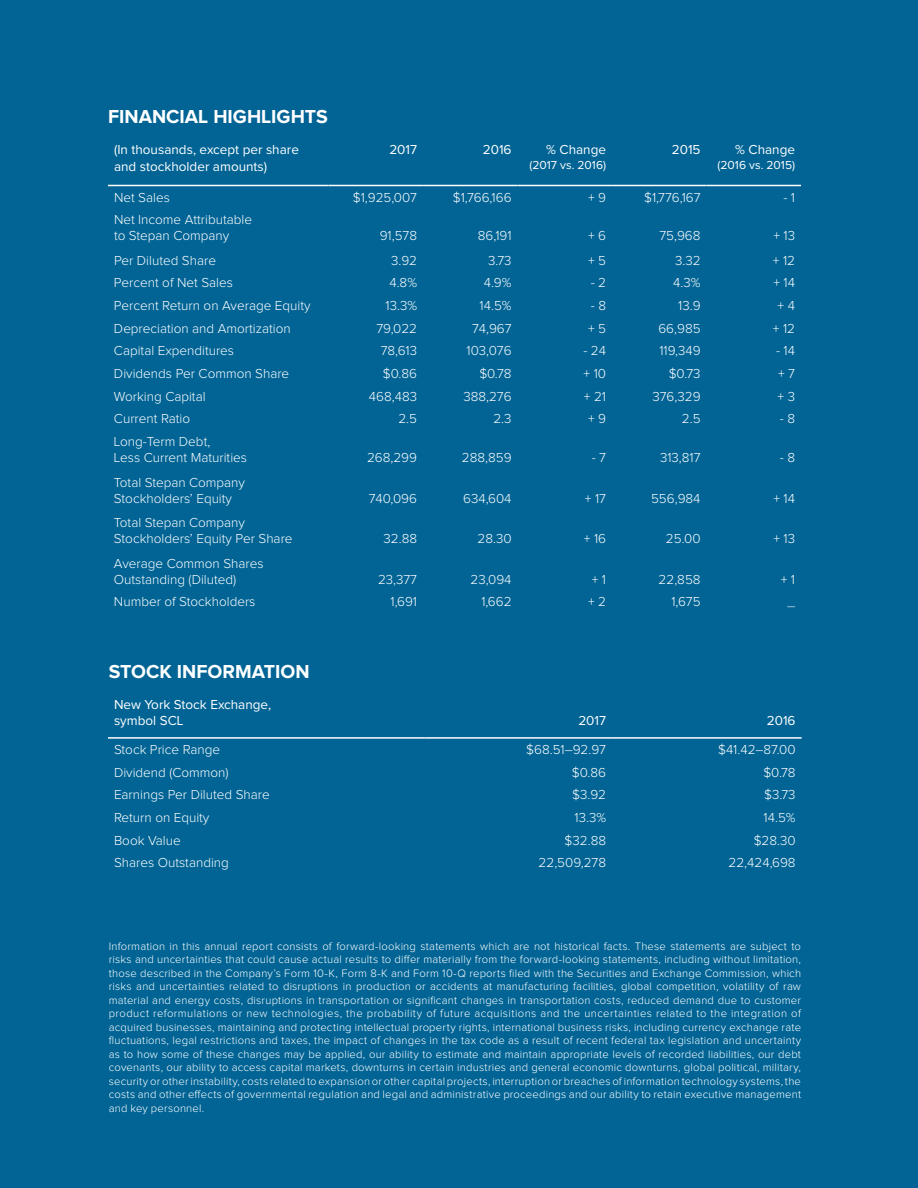
<style>
.page{position:relative;width:918px;height:1188px;background:#016495}
.page>*{position:absolute;margin:0;border:0;box-sizing:border-box;transform-origin:0 0}
.t1{font:700 19.5px "Proxima Nova";color:#fff}
.t2{font:300 13.5px/16.2px "Proxima Nova";color:#fff}
.t3{font:13.5px/16.2px "Proxima Nova";color:#fff}
.t4{font:12px "Proxima Nova";color:#fff}
.t5{font:300 11.25px/13.5px "Proxima Nova";letter-spacing:.015em;color:#fff;text-align:justify}
</style>
<div class="page">
<hr style="left:108px;top:185px;width:221px;height:1px;background:#fff">
<hr style="left:329px;top:185px;width:94px;height:1px;background:#fff">
<hr style="left:423px;top:185px;width:95px;height:1px;background:#fff">
<hr style="left:518px;top:185px;width:94px;height:1px;background:#fff">
<hr style="left:612px;top:185px;width:95px;height:1px;background:#fff">
<hr style="left:707px;top:185px;width:94px;height:1px;background:#fff">
<hr style="left:108px;top:737px;width:317px;height:2px;background:#fff">
<hr style="left:425px;top:737px;width:187px;height:2px;background:#fff">
<hr style="left:612px;top:737px;width:190px;height:2px;background:#fff">
<h1 class="t1" style="left:108px;top:107px;width:221px">FINANCIAL HIGHLIGHTS</h1>
<p class="t3" style="left:114px;top:142px;width:186px">(In thousands, except per share and stockholder amounts)</p>
<p class="t3" style="left:389px;top:142px;width:29px">2017</p>
<p class="t3" style="left:483px;top:142px;width:30px">2016</p>
<p class="t3" style="left:546px;top:142px;width:61px">% Change</p>
<p class="t4" style="left:529px;top:159px;width:78px">(2017 vs. 2016)</p>
<p class="t3" style="left:672px;top:142px;width:30px">2015</p>
<p class="t3" style="left:735px;top:142px;width:61px">% Change</p>
<p class="t4" style="left:718px;top:159px;width:79px">(2016 vs. 2015)</p>
<p class="t2" style="left:114px;top:190px;width:57px">Net Sales</p>
<p class="t2" style="left:353px;top:190px;width:66px">$1,925,007</p>
<p class="t2" style="left:453px;top:190px;width:60px">$1,766,166</p>
<p class="t2" style="left:588px;top:190px;width:20px">+ 9</p>
<p class="t2" style="left:644px;top:190px;width:58px">$1,776,167</p>
<p class="t2" style="left:783px;top:190px;width:13px">- 1</p>
<p class="t2" style="left:114px;top:212px;width:140px">Net Income Attributable to Stepan Company</p>
<p class="t2" style="left:380px;top:228px;width:39px">91,578</p>
<p class="t2" style="left:478px;top:228px;width:35px">86,191</p>
<p class="t2" style="left:588px;top:228px;width:20px">+ 6</p>
<p class="t2" style="left:660px;top:228px;width:43px">75,968</p>
<p class="t2" style="left:773px;top:228px;width:23px">+ 13</p>
<p class="t2" style="left:114px;top:253px;width:104px">Per Diluted Share</p>
<p class="t2" style="left:391px;top:253px;width:28px">3.92</p>
<p class="t2" style="left:488px;top:253px;width:25px">3.73</p>
<p class="t2" style="left:588px;top:253px;width:20px">+ 5</p>
<p class="t2" style="left:675px;top:253px;width:27px">3.32</p>
<p class="t2" style="left:773px;top:253px;width:24px">+ 12</p>
<p class="t2" style="left:114px;top:275px;width:121px">Percent of Net Sales</p>
<p class="t2" style="left:389px;top:275px;width:29px">4.8%</p>
<p class="t2" style="left:484px;top:275px;width:29px">4.9%</p>
<p class="t2" style="left:591px;top:275px;width:17px">- 2</p>
<p class="t2" style="left:673px;top:275px;width:29px">4.3%</p>
<p class="t2" style="left:773px;top:275px;width:23px">+ 14</p>
<p class="t2" style="left:114px;top:298px;width:198px">Percent Return on Average Equity</p>
<p class="t2" style="left:386px;top:298px;width:33px">13.3%</p>
<p class="t2" style="left:480px;top:298px;width:33px">14.5%</p>
<p class="t2" style="left:591px;top:298px;width:17px">- 8</p>
<p class="t2" style="left:678px;top:298px;width:24px">13.9</p>
<p class="t2" style="left:778px;top:298px;width:19px">+ 4</p>
<p class="t2" style="left:114px;top:321px;width:178px">Depreciation and Amortization</p>
<p class="t2" style="left:377px;top:321px;width:42px">79,022</p>
<p class="t2" style="left:472px;top:321px;width:41px">74,967</p>
<p class="t2" style="left:588px;top:321px;width:20px">+ 5</p>
<p class="t2" style="left:658px;top:321px;width:44px">66,985</p>
<p class="t2" style="left:773px;top:321px;width:24px">+ 12</p>
<p class="t2" style="left:114px;top:343px;width:122px">Capital Expenditures</p>
<p class="t2" style="left:381px;top:343px;width:38px">78,613</p>
<p class="t2" style="left:467px;top:343px;width:47px">103,076</p>
<p class="t2" style="left:583px;top:343px;width:24px">- 24</p>
<p class="t2" style="left:659px;top:343px;width:43px">119,349</p>
<p class="t2" style="left:776px;top:343px;width:21px">- 14</p>
<p class="t2" style="left:114px;top:366px;width:177px">Dividends Per Common Share</p>
<p class="t2" style="left:383px;top:366px;width:36px">$0.86</p>
<p class="t2" style="left:479px;top:366px;width:34px">$0.78</p>
<p class="t2" style="left:584px;top:366px;width:24px">+ 10</p>
<p class="t2" style="left:669px;top:366px;width:33px">$0.73</p>
<p class="t2" style="left:778px;top:366px;width:18px">+ 7</p>
<p class="t2" style="left:114px;top:389px;width:93px">Working Capital</p>
<p class="t2" style="left:369px;top:389px;width:50px">468,483</p>
<p class="t2" style="left:463px;top:389px;width:50px">388,276</p>
<p class="t2" style="left:584px;top:389px;width:24px">+ 21</p>
<p class="t2" style="left:653px;top:389px;width:50px">376,329</p>
<p class="t2" style="left:778px;top:389px;width:19px">+ 3</p>
<p class="t2" style="left:114px;top:411px;width:78px">Current Ratio</p>
<p class="t2" style="left:398px;top:411px;width:20px">2.5</p>
<p class="t2" style="left:493px;top:411px;width:20px">2.3</p>
<p class="t2" style="left:588px;top:411px;width:20px">+ 9</p>
<p class="t2" style="left:682px;top:411px;width:20px">2.5</p>
<p class="t2" style="left:780px;top:411px;width:17px">- 8</p>
<p class="t2" style="left:114px;top:434px;width:135px">Long-Term Debt,<br>Less Current Maturities</p>
<p class="t2" style="left:367px;top:450px;width:52px">268,299</p>
<p class="t2" style="left:462px;top:450px;width:51px">288,859</p>
<p class="t2" style="left:592px;top:450px;width:16px">- 7</p>
<p class="t2" style="left:660px;top:450px;width:42px">313,817</p>
<p class="t2" style="left:780px;top:450px;width:17px">- 8</p>
<p class="t2" style="left:114px;top:475px;width:133px">Total Stepan Company<br>Stockholders’ Equity</p>
<p class="t2" style="left:114px;top:515px;width:180px">Total Stepan Company<br>Stockholders’ Equity Per Share</p>
<p class="t2" style="left:114px;top:556px;width:151px">Average Common Shares<br>Outstanding (Diluted)</p>
<p class="t2" style="left:369px;top:491px;width:50px">740,096</p>
<p class="t2" style="left:463px;top:491px;width:50px">634,604</p>
<p class="t2" style="left:585px;top:491px;width:23px">+ 17</p>
<p class="t2" style="left:651px;top:491px;width:51px">556,984</p>
<p class="t2" style="left:773px;top:491px;width:23px">+ 14</p>
<p class="t2" style="left:384px;top:531px;width:35px">32.88</p>
<p class="t2" style="left:478px;top:531px;width:36px">28.30</p>
<p class="t2" style="left:584px;top:531px;width:24px">+ 16</p>
<p class="t2" style="left:666px;top:531px;width:36px">25.00</p>
<p class="t2" style="left:773px;top:531px;width:23px">+ 13</p>
<p class="t2" style="left:378px;top:572px;width:41px">23,377</p>
<p class="t2" style="left:471px;top:572px;width:43px">23,094</p>
<p class="t2" style="left:592px;top:572px;width:16px">+ 1</p>
<p class="t2" style="left:659px;top:572px;width:43px">22,858</p>
<p class="t2" style="left:781px;top:572px;width:16px">+ 1</p>
<p class="t2" style="left:114px;top:594px;width:143px">Number of Stockholders</p>
<p class="t2" style="left:391px;top:594px;width:28px">1,691</p>
<p class="t2" style="left:481px;top:594px;width:32px">1,662</p>
<p class="t2" style="left:588px;top:594px;width:20px">+ 2</p>
<p class="t2" style="left:671px;top:594px;width:31px">1,675</p>
<p class="t2" style="left:787px;top:594px;width:9px">_</p>
<h1 class="t1" style="left:109px;top:663px;width:202px">STOCK INFORMATION</h1>
<p class="t3" style="left:114px;top:697px;width:159px">New York Stock Exchange, symbol SCL</p>
<p class="t3" style="left:578px;top:713px;width:29px">2017</p>
<p class="t3" style="left:767px;top:713px;width:30px">2016</p>
<p class="t2" style="left:114px;top:742px;width:108px">Stock Price Range</p>
<p class="t2" style="left:526px;top:742px;width:81px">$68.51–92.97</p>
<p class="t2" style="left:718px;top:742px;width:79px">$41.42–87.00</p>
<p class="t2" style="left:114px;top:765px;width:116px">Dividend (Common)</p>
<p class="t2" style="left:572px;top:765px;width:36px">$0.86</p>
<p class="t2" style="left:763px;top:765px;width:34px">$0.78</p>
<p class="t2" style="left:114px;top:787px;width:157px">Earnings Per Diluted Share</p>
<p class="t2" style="left:572px;top:787px;width:35px">$3.92</p>
<p class="t2" style="left:764px;top:787px;width:33px">$3.73</p>
<p class="t2" style="left:114px;top:810px;width:97px">Return on Equity</p>
<p class="t2" style="left:575px;top:810px;width:33px">13.3%</p>
<p class="t2" style="left:764px;top:810px;width:33px">14.5%</p>
<p class="t2" style="left:114px;top:833px;width:68px">Book Value</p>
<p class="t2" style="left:565px;top:833px;width:43px">$32.88</p>
<p class="t2" style="left:754px;top:833px;width:43px">$28.30</p>
<p class="t2" style="left:114px;top:855px;width:116px">Shares Outstanding</p>
<p class="t2" style="left:539px;top:855px;width:69px">22,509,278</p>
<p class="t2" style="left:729px;top:855px;width:69px">22,424,698</p>
<p class="t5" style="left:109px;top:940px;width:694px">Information in this annual report consists of forward-looking statements which are not historical facts. These statements are subject to risks and uncertainties that could cause actual results to differ materially from the forward-looking statements, including without limitation, those described in the Company’s Form 10-K, Form 8-K and Form 10-Q reports filed with the Securities and Exchange Commission, which risks and uncertainties related to disruptions in production or accidents at manufacturing facilities, global competition, volatility of raw material and energy costs, disruptions in transportation or significant changes in transportation costs, reduced demand due to customer product reformulations or new technologies, the probability of future acquisitions and the uncertainties related to the integration of acquired businesses, maintaining and protecting intellectual property rights, international business risks, including currency exchange rate fluctuations, legal restrictions and taxes, the impact of changes in the tax code as a result of recent federal tax legislation and uncertainty as to how some of these changes may be applied, our ability to estimate and maintain appropriate levels of recorded liabilities, our debt covenants, our ability to access capital markets, downturns in certain industries and general economic downturns, global political, military, security or other instability, costs related to expansion or other capital projects, interruption or breaches of information technology systems, the costs and other effects of governmental regulation and legal and administrative proceedings and our ability to retain executive management and key personnel.</p>
</div>
